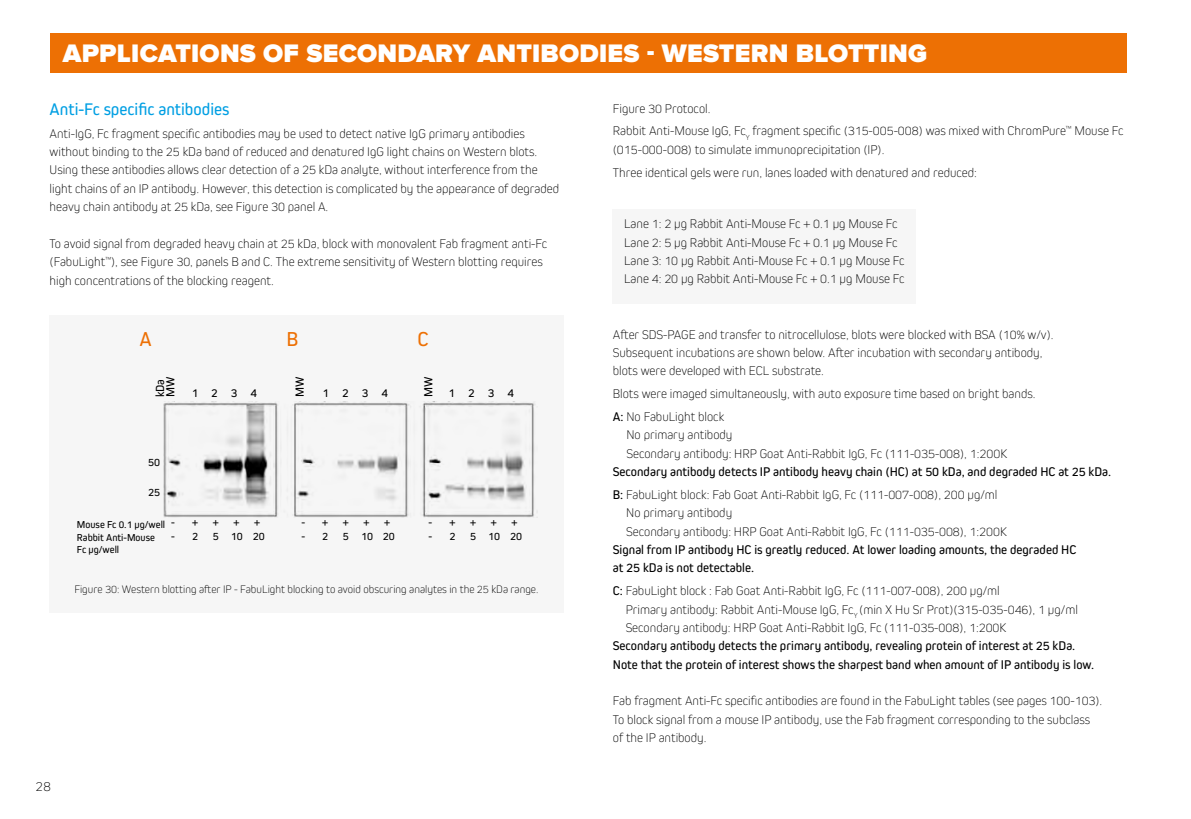
<style>
.page{position:relative;width:1191px;height:819px;background:#fff}
.page>*{position:absolute;margin:0;border:0;box-sizing:border-box;transform-origin:0 0}
.t1{font:900 26.25px "Proxima Nova";letter-spacing:.01em;color:#fff}
.t2{font:21px "Kiro";color:#ed7004}
.t3{font:17.5px "Kiro";color:#009fe3}
.t4{font:200 14px "Kiro";color:#000}
.t5{font:200 13.12px/18.4px "Kiro";color:#000}
.t6{font:13.12px/18.4px "Kiro";color:#000}
.t7{font:12.25px/10.5px "Kiro";color:#000}
.t8{font:200 11.38px "Kiro";color:#000}
.t9{font:11.38px "Kiro";color:#000}
.t10{font:10.5px/12.6px "Kiro";color:#000}
.s1{font-weight:400}
.s2{font-weight:200}
</style>
<div class="page">
<div style="left:613px;top:209px;width:303px;height:94px;background:#f6f6f6"></div>
<div style="left:49px;top:316px;width:514px;height:297px;background:#f6f6f6"></div>
<div style="left:50px;top:33px;width:1076px;height:40px;background:#ed7004"></div>
<img style="left:163px;top:401px;width:372px;height:116px">
<h1 class="t1" style="left:63px;top:41px;width:866px">APPLICATIONS OF SECONDARY ANTIBODIES - WESTERN BLOTTING</h1>
<h3 class="t3" style="left:50px;top:99px;width:181px">Anti-Fc specific antibodies</h3>
<p class="t5" style="left:50px;top:124px;width:511px">Anti-IgG, Fc fragment specific antibodies may be used to detect native IgG primary antibodies without binding to the 25 kDa band of reduced and denatured IgG light chains on Western blots.<br>Using these antibodies allows clear detection of a 25 kDa analyte, without interference from the light chains of an IP antibody. However, this detection is complicated by the appearance of degraded heavy chain antibody at 25 kDa, see Figure 30 panel A.</p>
<p class="t5" style="left:50px;top:234px;width:499px">To avoid signal from degraded heavy chain at 25 kDa, block with monovalent Fab fragment anti-Fc (FabuLight<sup>™</sup>), see Figure 30, panels B and C. The extreme sensitivity of Western blotting requires high concentrations of the blocking reagent.</p>
<h2 class="t2" style="left:140px;top:326px;width:14px">A</h2>
<h2 class="t2" style="left:286px;top:326px;width:13px">B</h2>
<h2 class="t2" style="left:417px;top:326px;width:13px">C</h2>
<p class="t7" style="left:154px;top:397px;width:22px;rotate:-90deg">kDa<br>MW</p>
<p class="t7" style="left:294px;top:397px;width:22px;rotate:-90deg">MW</p>
<p class="t7" style="left:423px;top:397px;width:22px;rotate:-90deg">MW</p>
<p class="t7" style="left:192px;top:387px;width:67px">1 2 3 4</p>
<p class="t7" style="left:322px;top:387px;width:67px">1 2 3 4</p>
<p class="t7" style="left:448px;top:387px;width:67px">1 2 3 4</p>
<p class="t9" style="left:148px;top:456px;width:13px">50</p>
<p class="t9" style="left:148px;top:485px;width:13px">25</p>
<p class="t10" style="left:77px;top:518px;width:90px">Mouse Fc 0.1 μg/well<br>Rabbit Anti-Mouse<br>Fc μg/well</p>
<p class="t9" style="left:171px;top:516px;width:28px">- +</p>
<p class="t9" style="left:213px;top:516px;width:7px">+</p>
<p class="t9" style="left:233px;top:516px;width:7px">+</p>
<p class="t9" style="left:254px;top:516px;width:7px">+</p>
<p class="t9" style="left:171px;top:529px;width:28px">- 2</p>
<p class="t9" style="left:213px;top:529px;width:53px">5 10 20</p>
<p class="t9" style="left:301px;top:516px;width:28px">- +</p>
<p class="t9" style="left:343px;top:516px;width:7px">+</p>
<p class="t9" style="left:363px;top:516px;width:7px">+</p>
<p class="t9" style="left:384px;top:516px;width:7px">+</p>
<p class="t9" style="left:301px;top:529px;width:28px">- 2</p>
<p class="t9" style="left:343px;top:529px;width:53px">5 10 20</p>
<p class="t9" style="left:428px;top:516px;width:28px">- +</p>
<p class="t9" style="left:470px;top:516px;width:7px">+</p>
<p class="t9" style="left:491px;top:516px;width:7px">+</p>
<p class="t9" style="left:511px;top:516px;width:7px">+</p>
<p class="t9" style="left:428px;top:529px;width:28px">- 2</p>
<p class="t9" style="left:470px;top:529px;width:53px">5 10 20</p>
<p class="t8" style="left:74px;top:582px;width:465px">Figure 30: Western blotting after IP - FabuLight blocking to avoid obscuring analytes in the 25 kDa range.</p>
<p class="t4" style="left:35px;top:777px;width:17px">28</p>
<p class="t5" style="left:613px;top:96px;width:512px;line-height:22.8px">Figure 30 Protocol.<br>Rabbit Anti-Mouse IgG, Fc<sub>Y</sub> fragment specific (315-005-008) was mixed with ChromPure<sup>™</sup> Mouse Fc</p>
<p class="t5" style="left:613px;top:138px;width:366px;line-height:22.8px">(015-000-008) to simulate immunoprecipitation (IP).<br>Three identical gels were run, lanes loaded with denatured and reduced:</p>
<p class="t5" style="left:624px;top:214px;width:282px">Lane 1: 2 μg Rabbit Anti-Mouse Fc + 0.1 μg Mouse Fc Lane 2: 5 μg Rabbit Anti-Mouse Fc + 0.1 μg Mouse Fc Lane 3: 10 μg Rabbit Anti-Mouse Fc + 0.1 μg Mouse Fc Lane 4: 20 μg Rabbit Anti-Mouse Fc + 0.1 μg Mouse Fc</p>
<p class="t5" style="left:613px;top:324px;width:442px">After SDS-PAGE and transfer to nitrocellulose, blots were blocked with BSA (10% w/v).<br>Subsequent incubations are shown below. After incubation with secondary antibody, blots were developed with ECL substrate.</p>
<p class="t5" style="left:613px;top:382px;width:424px;line-height:22.8px">Blots were imaged simultaneously, with auto exposure time based on bright bands.<br><span class="s1">A:</span> No FabuLight block</p>
<p class="t5" style="left:626px;top:425px;width:382px">No primary antibody<br>Secondary antibody: HRP Goat Anti-Rabbit IgG, Fc (111-035-008), 1:200K</p>
<p class="t6" style="left:613px;top:460px;width:500px;line-height:22.8px">Secondary antibody detects IP antibody heavy chain (HC) at 50 kDa, and degraded HC at 25 kDa.<br>B: <span class="s2">FabuLight block: Fab Goat Anti-Rabbit IgG, Fc (111-007-008), 200 μg/ml</span></p>
<p class="t5" style="left:626px;top:503px;width:382px">No primary antibody<br>Secondary antibody: HRP Goat Anti-Rabbit IgG, Fc (111-035-008), 1:200K</p>
<p class="t6" style="left:613px;top:540px;width:465px">Signal from IP antibody HC is greatly reduced. At lower loading amounts, the degraded HC at 25 kDa is not detectable.</p>
<p class="t5" style="left:625px;top:581px;width:454px;text-indent:-13px"><span class="s1">C:</span> FabuLight block : Fab Goat Anti-Rabbit IgG, Fc (111-007-008), 200 μg/ml<br>Primary antibody: Rabbit Anti-Mouse IgG, Fc<sub>Y</sub> (min X Hu Sr Prot)(315-035-046), 1 μg/ml<br>Secondary antibody: HRP Goat Anti-Rabbit IgG, Fc (111-035-008), 1:200K</p>
<p class="t6" style="left:613px;top:636px;width:483px">Secondary antibody detects the primary antibody, revealing protein of interest at 25 kDa.<br>Note that the protein of interest shows the sharpest band when amount of IP antibody is low.</p>
<p class="t5" style="left:613px;top:691px;width:491px">Fab fragment Anti-Fc specific antibodies are found in the FabuLight tables (see pages 100-103).<br>To block signal from a mouse IP antibody, use the Fab fragment corresponding to the subclass of the IP antibody.</p>
</div>
